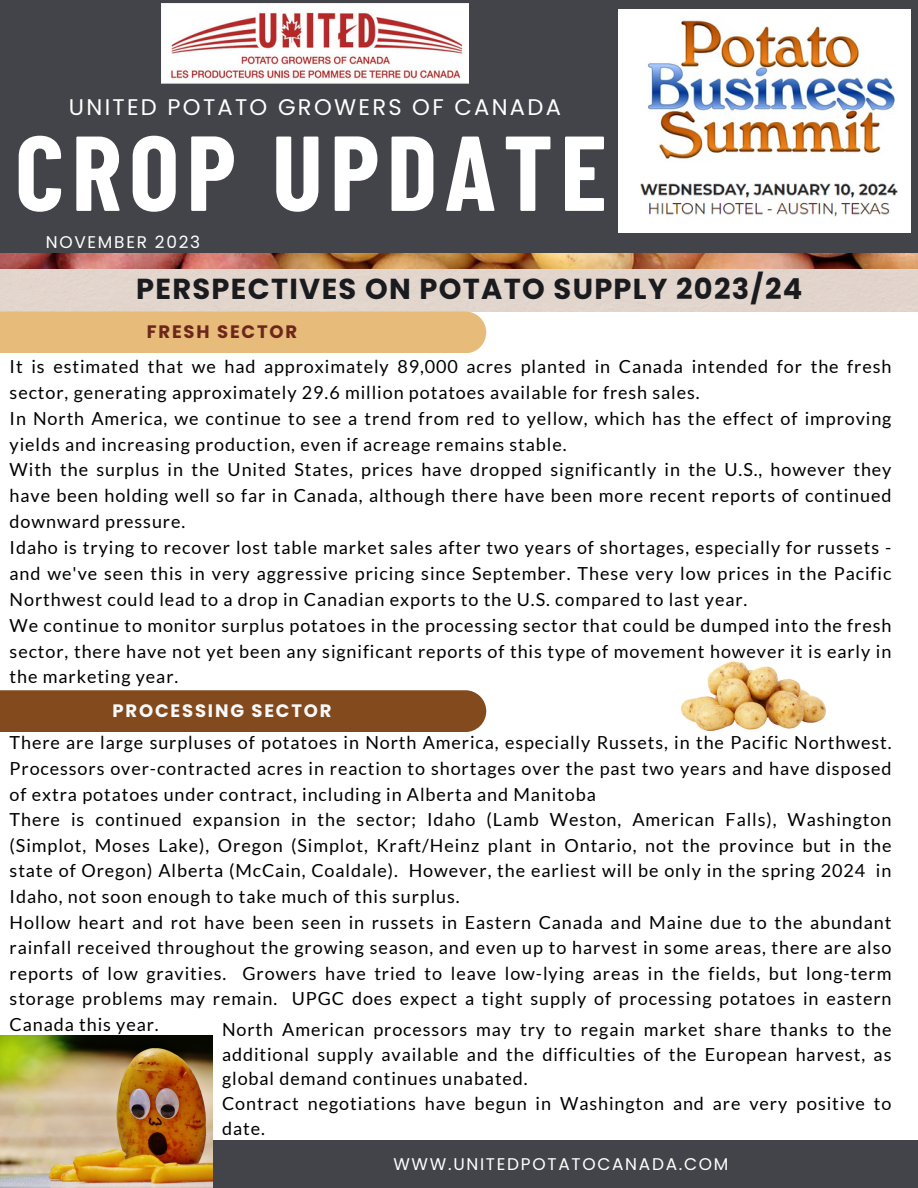
<style>
.page{position:relative;width:918px;height:1188px;background:#fff}
.page>*{position:absolute;margin:0;border:0;box-sizing:border-box;transform-origin:0 0}
.t1{font:700 106.2px "Barlow Condensed";letter-spacing:.07em;color:#fff}
.t2{font:700 28.95px "Poppins";letter-spacing:.045em;color:#1a1b1e}
.t3{font:22.65px "Poppins";letter-spacing:.1em;color:#fff}
.t4{font:18px/25.7px "Lato";letter-spacing:.05em;color:#000;text-align:justify}
.t5{font:700 18px "Poppins";letter-spacing:.1em;color:#f9f9f9}
.t6{font:700 18px "Poppins";letter-spacing:.1em;color:#6c261c}
.t7{font:16.95px "Poppins";letter-spacing:.1em;color:#fff}
</style>
<div class="page">
<img style="left:0;top:252px;width:918px;height:18px">
<div style="left:0;top:1141px;width:918px;height:47px;background:#424449"></div>
<div style="left:0;top:0;width:918px;height:252px;background:#424449"></div>
<img style="left:161px;top:3px;width:307px;height:80px">
<img style="left:618px;top:10px;width:292px;height:153px">
<img style="left:618px;top:163px;width:292px;height:70px">
<img style="left:0;top:1036px;width:213px;height:152px">
<img style="left:682px;top:661px;width:144px;height:69px">
<div style="left:0;top:690px;width:486px;height:42px;background:#824a1d"></div>
<div style="left:0;top:312px;width:486px;height:41px;background:#e7bb79"></div>
<p class="t3" style="left:69px;top:91px;width:494px">UNITED POTATO GROWERS OF CANADA</p>
<p class="t1" style="left:15px;top:105px;width:593px">CROP UPDATE</p>
<p class="t7" style="left:46px;top:230px;width:156px">NOVEMBER 2023</p>
<p class="t2" style="left:136px;top:269px;width:668px">PERSPECTIVES ON POTATO SUPPLY 2023/24</p>
<p class="t6" style="left:147px;top:319px;width:152px">FRESH SECTOR</p>
<p class="t4" style="left:10px;top:353px;width:883px">It is estimated that we had approximately 89,000 acres planted in Canada intended for the fresh sector, generating approximately 29.6 million potatoes available for fresh sales.</p>
<p class="t4" style="left:10px;top:405px;width:883px">In North America, we continue to see a trend from red to yellow, which has the effect of improving yields and increasing production, even if acreage remains stable.</p>
<p class="t4" style="left:10px;top:457px;width:883px">With the surplus in the United States, prices have dropped significantly in the U.S., however they have been holding well so far in Canada, although there have been more recent reports of continued downward pressure.</p>
<p class="t4" style="left:10px;top:534px;width:883px">Idaho is trying to recover lost table market sales after two years of shortages, especially for russets - and we've seen this in very aggressive pricing since September. These very low prices in the Pacific Northwest could lead to a drop in Canadian exports to the U.S. compared to last year.</p>
<p class="t4" style="left:10px;top:612px;width:883px">We continue to monitor surplus potatoes in the processing sector that could be dumped into the fresh sector, there have not yet been any significant reports of this type of movement however it is early in the marketing year.</p>
<p class="t5" style="left:112px;top:698px;width:221px">PROCESSING SECTOR</p>
<p class="t4" style="left:10px;top:730px;width:883px">There are large surpluses of potatoes in North America, especially Russets, in the Pacific Northwest.<br>Processors over-contracted acres in reaction to shortages over the past two years and have disposed of extra potatoes under contract, including in Alberta and Manitoba</p>
<p class="t4" style="left:10px;top:806px;width:883px">There is continued expansion in the sector; Idaho (Lamb Weston, American Falls), Washington (Simplot, Moses Lake), Oregon (Simplot, Kraft/Heinz plant in Ontario, not the province but in the state of Oregon) Alberta (McCain, Coaldale). However, the earliest will be only in the spring 2024 in Idaho, not soon enough to take much of this surplus.</p>
<p class="t4" style="left:10px;top:909px;width:883px">Hollow heart and rot have been seen in russets in Eastern Canada and Maine due to the abundant rainfall received throughout the growing season, and even up to harvest in some areas, there are also reports of low gravities. Growers have tried to leave low-lying areas in the fields, but long-term storage problems may remain. UPGC does expect a tight supply of processing potatoes in eastern Canada this year.</p>
<p class="t4" style="left:222px;top:1016px;width:671px;line-height:24.8px">North American processors may try to regain market share thanks to the additional supply available and the difficulties of the European harvest, as global demand continues unabated.</p>
<p class="t4" style="left:222px;top:1091px;width:671px;line-height:24.8px">Contract negotiations have begun in Washington and are very positive to date.</p>
<p class="t7" style="left:393px;top:1152px;width:337px">WWW.UNITEDPOTATOCANADA.COM</p>
</div>
